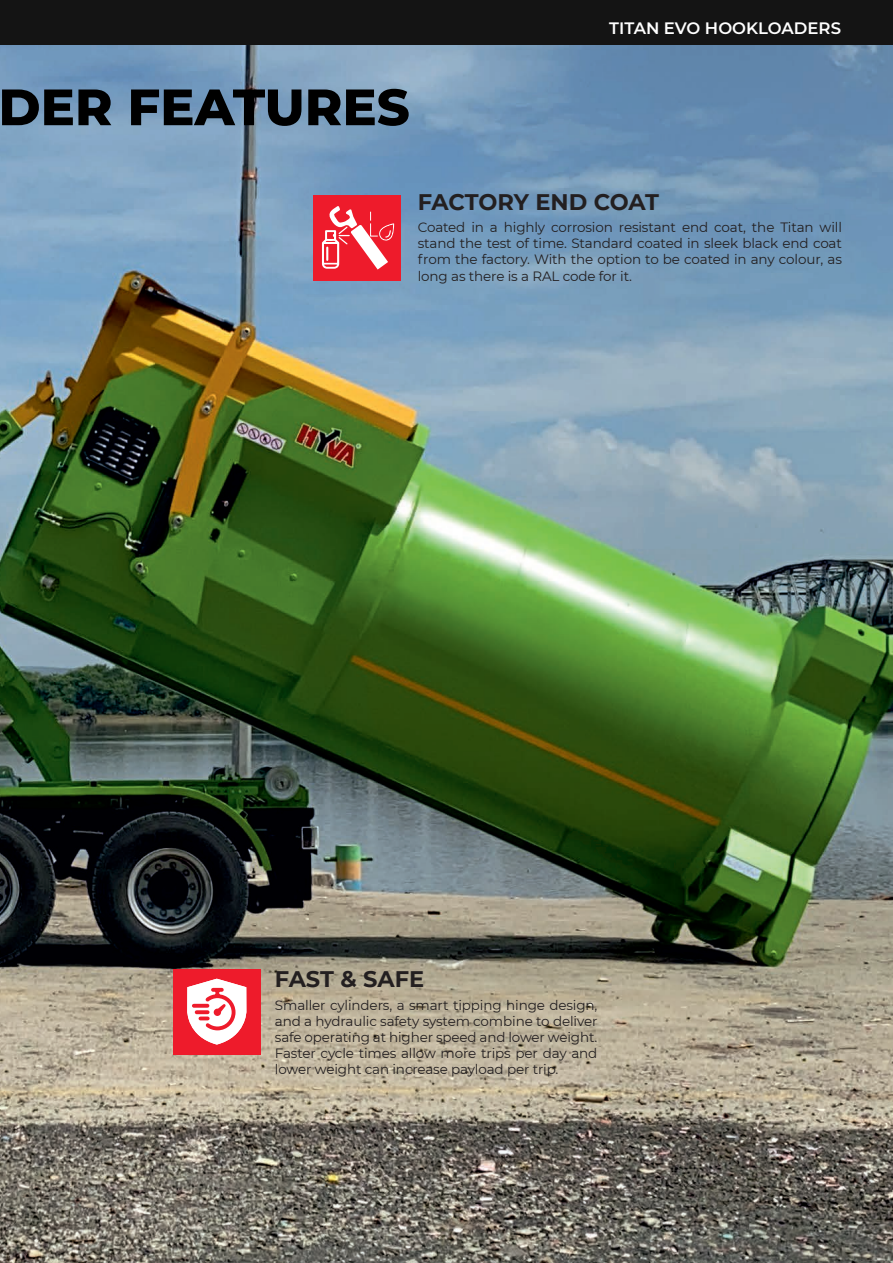
<style>
.page{position:relative;width:893px;height:1263px;background:#fff}
.page>*{position:absolute;margin:0;border:0;box-sizing:border-box;transform-origin:0 0}
.t1{font:800 51px "Montserrat";color:#000}
.t2{font:700 22.5px "Montserrat";letter-spacing:-.01em;color:#231f20}
.t3{font:600 16.5px "Montserrat";color:#fff}
.t4{font:13.5px/16.2px "Montserrat";letter-spacing:-.01em;color:#231f20;text-align:justify}
</style>
<div class="page">
<img style="left:0;top:45px;width:893px;height:1218px">
<div style="left:0;top:0;width:893px;height:45px;background:#141414"></div>
<div style="left:313px;top:195px;width:88px;height:85px;background:#ee1b2b"></div>
<svg style="left:322px;top:206px;width:72px;height:64px"></svg>
<div style="left:173px;top:969px;width:88px;height:85px;background:#ee1b2b"></div>
<svg style="left:187px;top:979px;width:59px;height:65px"></svg>
<h1 class="t1" style="left:-2px;top:70px;width:413px">DER FEATURES</h1>
<p class="t3" style="left:609px;top:16px;width:233px">TITAN EVO HOOKLOADERS</p>
<p class="t2" style="left:418px;top:186px;width:243px">FACTORY END COAT</p>
<p class="t4" style="left:418px;top:219px;width:426px">Coated in a highly corrosion resistant end coat, the Titan will stand the test of time. Standard coated in sleek black end coat from the factory. With the option to be coated in any colour, as long as there is a RAL code for it.</p>
<p class="t2" style="left:275px;top:963px;width:151px">FAST &amp; SAFE</p>
<p class="t4" style="left:275px;top:996px;width:324px">Smaller cylinders, a smart tipping hinge design, and a hydraulic safety system combine to deliver safe operating at higher speed and lower weight.</p>
<p class="t4" style="left:275px;top:1045px;width:324px">Faster cycle times allow more trips per day and lower weight can increase payload per trip.</p>
</div>
